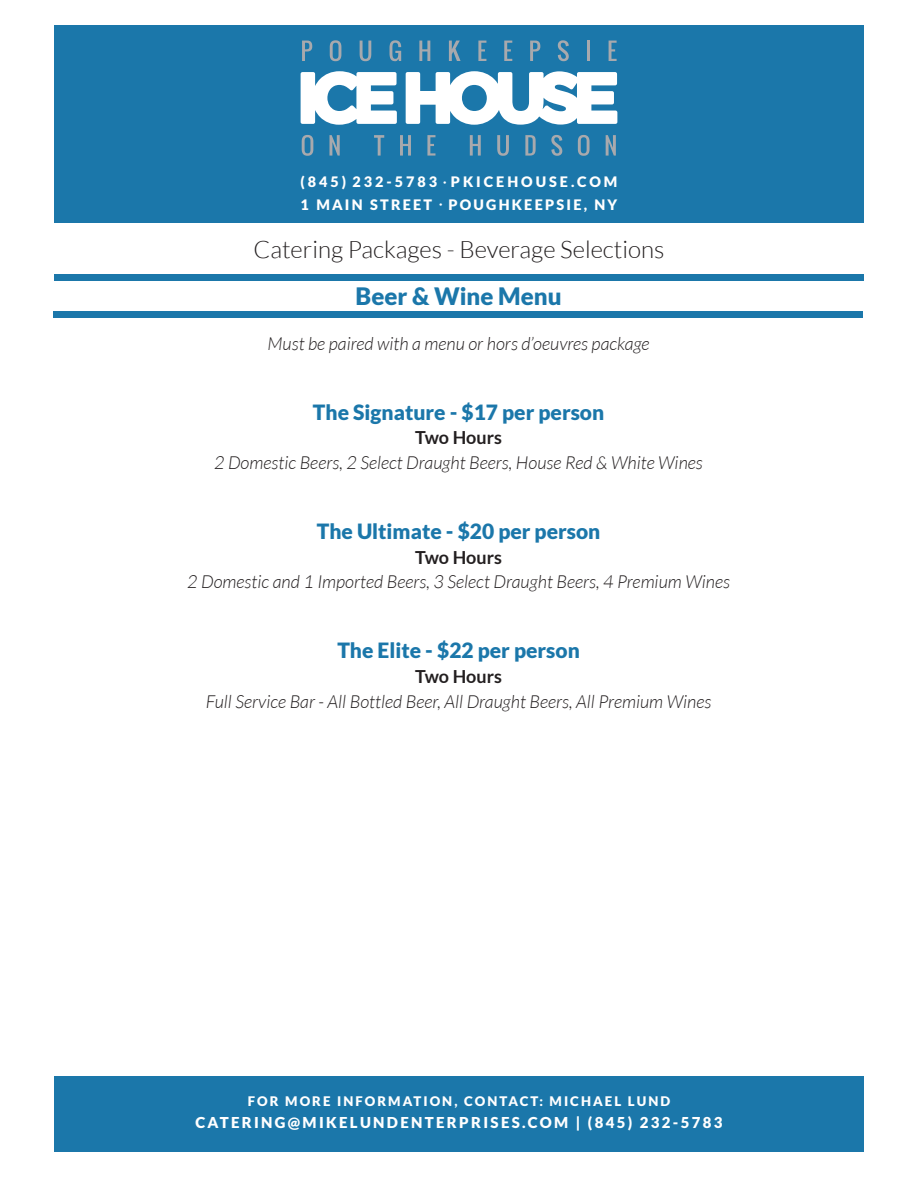
<style>
.page{position:relative;width:918px;height:1188px;background:#fff}
.page>*{position:absolute;margin:0;border:0;box-sizing:border-box;transform-origin:0 0}
.t1{font:300 24px "Lato";color:#231f20}
.t2{font:900 24px "Lato";color:#1b77aa}
.t3{font:900 21px "Lato";color:#1b77aa}
.t4{font:italic 300 18px "Lato";color:#231f20}
.t5{font:700 18px "Lato";color:#231f20}
.t6{font:900 15px "Lato";letter-spacing:.155em;color:#fff}
.t7{font:900 14.4px/22.4px "Lato";letter-spacing:.205em;color:#fff}
.t8{font:900 14.4px "Lato";letter-spacing:.155em;color:#fff}
.t9{font:900 13.2px "Lato";letter-spacing:.155em;color:#fff}
</style>
<div class="page">
<div style="left:54px;top:1076px;width:810px;height:76px;background:#1b77aa"></div>
<div style="left:54px;top:25px;width:810px;height:197px;background:#1b77aa"></div>
<svg style="left:301px;top:71px;width:96px;height:54px"></svg>
<svg style="left:406px;top:71px;width:211px;height:54px"></svg>
<svg style="left:302px;top:41px;width:10px;height:20px"></svg>
<svg style="left:330px;top:40px;width:11px;height:21px"></svg>
<svg style="left:360px;top:41px;width:11px;height:20px"></svg>
<svg style="left:390px;top:40px;width:11px;height:21px"></svg>
<svg style="left:419px;top:41px;width:11px;height:20px"></svg>
<svg style="left:449px;top:41px;width:12px;height:20px"></svg>
<svg style="left:478px;top:41px;width:8px;height:20px"></svg>
<svg style="left:504px;top:41px;width:8px;height:20px"></svg>
<svg style="left:530px;top:41px;width:10px;height:20px"></svg>
<svg style="left:558px;top:40px;width:11px;height:21px"></svg>
<hr style="left:587px;top:41px;width:3px;height:20px;background:#a8a9ad">
<svg style="left:609px;top:41px;width:8px;height:20px"></svg>
<svg style="left:302px;top:135px;width:11px;height:21px"></svg>
<svg style="left:329px;top:135px;width:11px;height:21px"></svg>
<svg style="left:374px;top:135px;width:10px;height:21px"></svg>
<svg style="left:400px;top:135px;width:11px;height:21px"></svg>
<svg style="left:427px;top:135px;width:8px;height:21px"></svg>
<svg style="left:470px;top:135px;width:11px;height:21px"></svg>
<svg style="left:497px;top:135px;width:12px;height:21px"></svg>
<svg style="left:525px;top:135px;width:11px;height:21px"></svg>
<svg style="left:551px;top:135px;width:11px;height:21px"></svg>
<svg style="left:578px;top:135px;width:12px;height:21px"></svg>
<svg style="left:606px;top:135px;width:10px;height:21px"></svg>
<div style="left:54px;top:274px;width:810px;height:7px;background:#1b77aa"></div>
<div style="left:53px;top:311px;width:810px;height:7px;background:#1b77aa"></div>
<p class="t7" style="left:301px;top:171px;width:318px">(845) 232-5783 <sup>•</sup> PKICEHOUSE.COM<br>1 MAIN STREET</p>
<p class="t8" style="left:440px;top:196px;width:179px"><sup>•</sup> POUGHKEEPSIE, NY</p>
<h1 class="t1" style="left:254px;top:236px;width:412px">Catering Packages - Beverage Selections</h1>
<h1 class="t2" style="left:356px;top:282px;width:207px">Beer &amp; Wine Menu</h1>
<p class="t4" style="left:268px;top:334px;width:384px">Must be paired with a menu or hors d’oeuvres package</p>
<p class="t3" style="left:313px;top:400px;width:293px">The Signature - $17 per person</p>
<p class="t5" style="left:415px;top:428px;width:88px">Two Hours</p>
<p class="t4" style="left:214px;top:453px;width:490px">2 Domestic Beers, 2 Select Draught Beers, House Red &amp; White Wines</p>
<p class="t3" style="left:317px;top:519px;width:285px">The Ultimate - $20 per person</p>
<p class="t5" style="left:415px;top:547px;width:88px">Two Hours</p>
<p class="t4" style="left:187px;top:572px;width:544px">2 Domestic and 1 Imported Beers, 3 Select Draught Beers, 4 Premium Wines</p>
<p class="t3" style="left:337px;top:638px;width:244px">The Elite - $22 per person</p>
<p class="t5" style="left:415px;top:666px;width:88px">Two Hours</p>
<p class="t4" style="left:206px;top:692px;width:507px">Full Service Bar - All Bottled Beer, All Draught Beers, All Premium Wines</p>
<p class="t9" style="left:248px;top:1094px;width:424px">FOR MORE INFORMATION, CONTACT: MICHAEL LUND</p>
<p class="t6" style="left:195px;top:1114px;width:529px">CATERING@MIKELUNDENTERPRISES.COM | (845) 232-5783</p>
</div>
